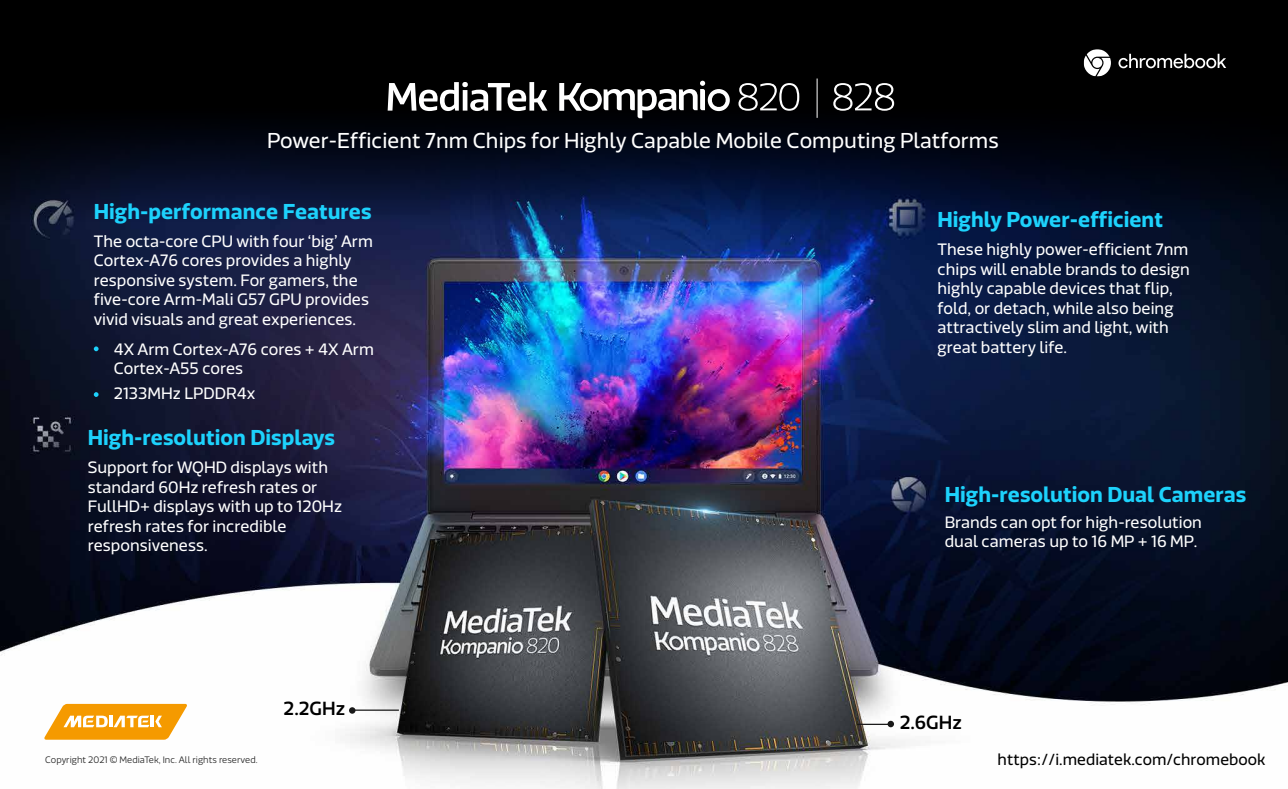
<style>
.page{position:relative;width:1288px;height:789px;background:#fff}
.page>*{position:absolute;margin:0;border:0;box-sizing:border-box;transform-origin:0 0}
.t1{font:700 21.25px "Riona Sans";color:#1dd2fc}
.t2{font:21.25px "Riona Sans";color:#fff}
.t3{font:500 18.75px "Riona Sans";color:#000}
.t4{font:16.25px/19.5px "Riona Sans";color:#fff}
.t5{font:15.81px "Riona Sans";color:#000}
.t6{font:300 9.25px "Riona Sans";color:#262626}
</style>
<div class="page">
<img style="left:0;top:326px;width:1288px;height:462px">
<svg style="left:0;top:0;width:1288px;height:326px;background:#0a132b"></svg>
<svg style="left:94px;top:346px;width:5px;height:5px"></svg>
<svg style="left:94px;top:392px;width:5px;height:5px"></svg>
<svg style="left:44px;top:703px;width:143px;height:36px"></svg>
<hr style="left:352px;top:709px;width:47px;height:1px;background:#191919">
<svg style="left:349px;top:706px;width:6px;height:7px"></svg>
<hr style="left:857px;top:723px;width:34px;height:1px;background:#191919">
<svg style="left:887px;top:720px;width:7px;height:6px"></svg>
<svg style="left:388px;top:81px;width:506px;height:37px"></svg>
<hr style="left:816px;top:78px;width:1px;height:40px;background:#fff">
<svg style="left:1118px;top:54px;width:108px;height:14px"></svg>
<svg style="left:1083px;top:49px;width:28px;height:27px"></svg>
<h1 class="t2" style="left:267px;top:127px;width:733px">Power-Efficient 7nm Chips for Highly Capable Mobile Computing Platforms</h1>
<h1 class="t1" style="left:94px;top:198px;width:279px">High-performance Features</h1>
<p class="t4" style="left:94px;top:231px;width:281px">The octa-core CPU with four ‘big’ Arm Cortex-A76 cores provides a highly responsive system. For gamers, the five-core Arm-Mali G57 GPU provides vivid visuals and great experiences.</p>
<p class="t4" style="left:114px;top:341px;width:262px;line-height:18.1px">4X Arm Cortex-A76 cores + 4X Arm<br>Cortex-A55 cores</p>
<p class="t4" style="left:114px;top:384px;width:143px">2133MHz LPDDR4x</p>
<h1 class="t1" style="left:88px;top:424px;width:249px">High-resolution Displays</h1>
<p class="t4" style="left:88px;top:458px;width:256px">Support for WQHD displays with standard 60Hz refresh rates or<br>FullHD+ displays with up to 120Hz refresh rates for incredible responsiveness.</p>
<p class="t3" style="left:283px;top:696px;width:63px">2.2GHz</p>
<h1 class="t1" style="left:937px;top:206px;width:227px">Highly Power-efficient</h1>
<p class="t4" style="left:937px;top:240px;width:254px">These highly power-efficient 7nm chips will enable brands to design highly capable devices that flip, fold, or detach, while also being attractively slim and light, with great battery life.</p>
<h1 class="t1" style="left:944px;top:480px;width:303px">High-resolution Dual Cameras</h1>
<p class="t4" style="left:944px;top:512px;width:259px">Brands can opt for high-resolution dual cameras up to 16 MP + 16 MP.</p>
<p class="t3" style="left:899px;top:710px;width:64px">2.6GHz</p>
<p class="t6" style="left:45px;top:754px;width:214px">Copyright 2021 © MediaTek, Inc. All rights reserved.</p>
<p class="t5" style="left:997px;top:749px;width:269px">https://i.mediatek.com/chromebook</p>
</div>
